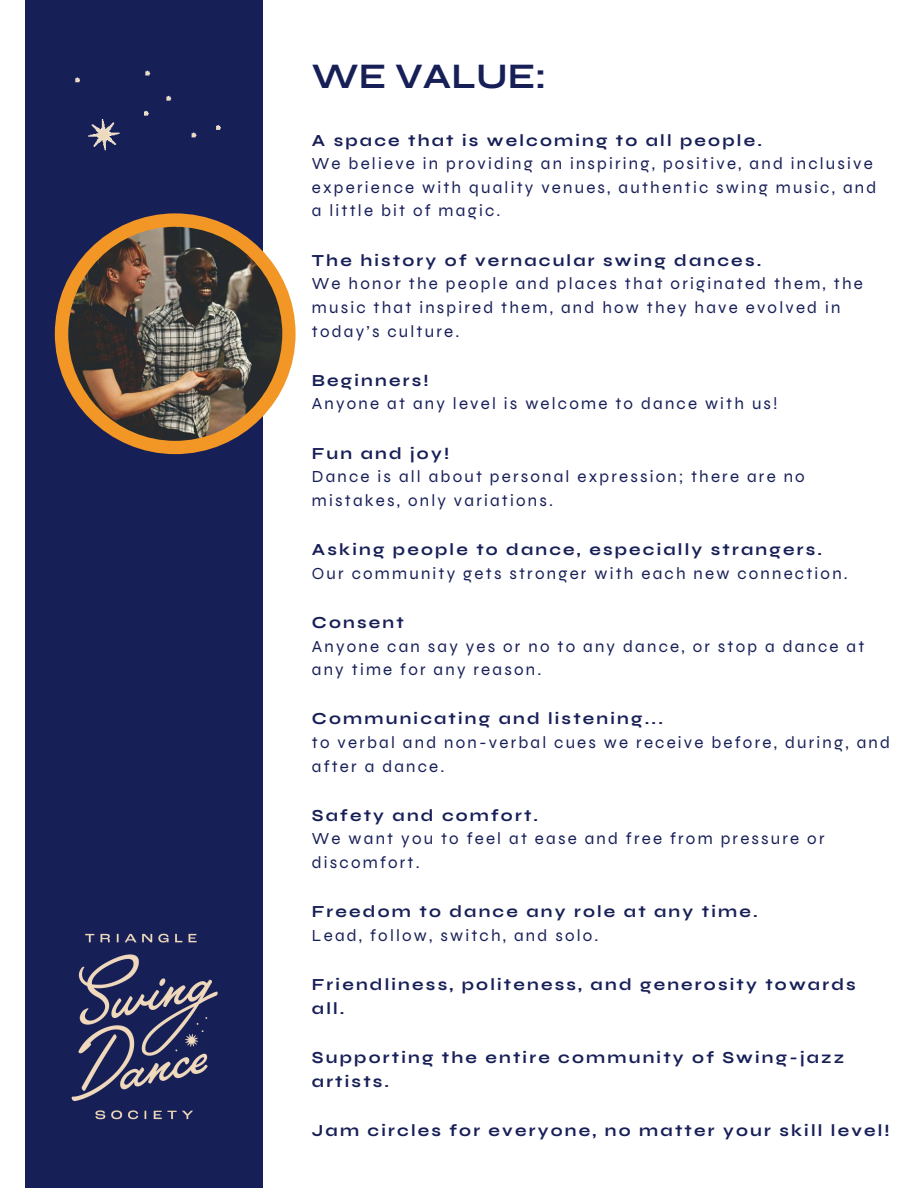
<style>
.page{position:relative;width:918px;height:1188px;background:#fff}
.page>*{position:absolute;margin:0;border:0;box-sizing:border-box;transform-origin:0 0}
.t1{font:700 36px "Syne";color:#171f57}
.t2{font:16.95px/23.7px "Syne";letter-spacing:.13em;color:#171f57}
.t3{font:700 16.95px/23.7px "Syne";letter-spacing:.13em;color:#171f57}
</style>
<div class="page">
<div style="left:26px;top:0;width:237px;height:1188px;background:#171f57"></div>
<div style="left:55px;top:213px;width:241px;height:241px;background:#f29626;border-radius:50%"></div>
<img style="left:68px;top:227px;width:214px;height:214px;border-radius:50%">
<img style="left:75px;top:70px;width:172px;height:167px">
<img style="left:71px;top:933px;width:147px;height:187px">
<p class="t1" style="left:312px;top:55px;width:236px">WE VALUE:</p>
<p class="t3" style="left:312px;top:128px;width:452px">A space that is welcoming to all people.</p>
<p class="t2" style="left:312px;top:152px;width:566px">We believe in providing an inspiring, positive, and inclusive experience with quality venues, authentic swing music, and a little bit of magic.</p>
<p class="t3" style="left:312px;top:248px;width:451px">The history of vernacular swing dances.</p>
<p class="t2" style="left:312px;top:272px;width:553px">We honor the people and places that originated them, the music that inspired them, and how they have evolved in today’s culture.</p>
<p class="t3" style="left:312px;top:368px;width:118px">Beginners!</p>
<p class="t2" style="left:312px;top:392px;width:467px">Anyone at any level is welcome to dance with us!</p>
<p class="t3" style="left:312px;top:441px;width:139px">Fun and joy!</p>
<p class="t2" style="left:312px;top:465px;width:494px">Dance is all about personal expression; there are no mistakes, only variations.</p>
<p class="t3" style="left:312px;top:538px;width:512px">Asking people to dance, especially strangers.</p>
<p class="t2" style="left:312px;top:561px;width:537px">Our community gets stronger with each new connection.</p>
<p class="t3" style="left:312px;top:611px;width:93px">Consent</p>
<p class="t2" style="left:312px;top:634px;width:554px">Anyone can say yes or no to any dance, or stop a dance at any time for any reason.</p>
<p class="t3" style="left:312px;top:707px;width:353px">Communicating and listening...</p>
<p class="t2" style="left:312px;top:731px;width:580px">to verbal and non-verbal cues we receive before, during, and after a dance.</p>
<p class="t3" style="left:312px;top:803px;width:228px">Safety and comfort.</p>
<p class="t2" style="left:312px;top:827px;width:514px">We want you to feel at ease and free from pressure or discomfort.</p>
<p class="t3" style="left:312px;top:900px;width:447px">Freedom to dance any role at any time.</p>
<p class="t2" style="left:312px;top:924px;width:288px">Lead, follow, switch, and solo.</p>
<p class="t3" style="left:312px;top:973px;width:545px">Friendliness, politeness, and generosity towards all.</p>
<p class="t3" style="left:312px;top:1046px;width:534px">Supporting the entire community of Swing-jazz artists.</p>
<p class="t3" style="left:312px;top:1118px;width:579px">Jam circles for everyone, no matter your skill level!</p>
</div>
